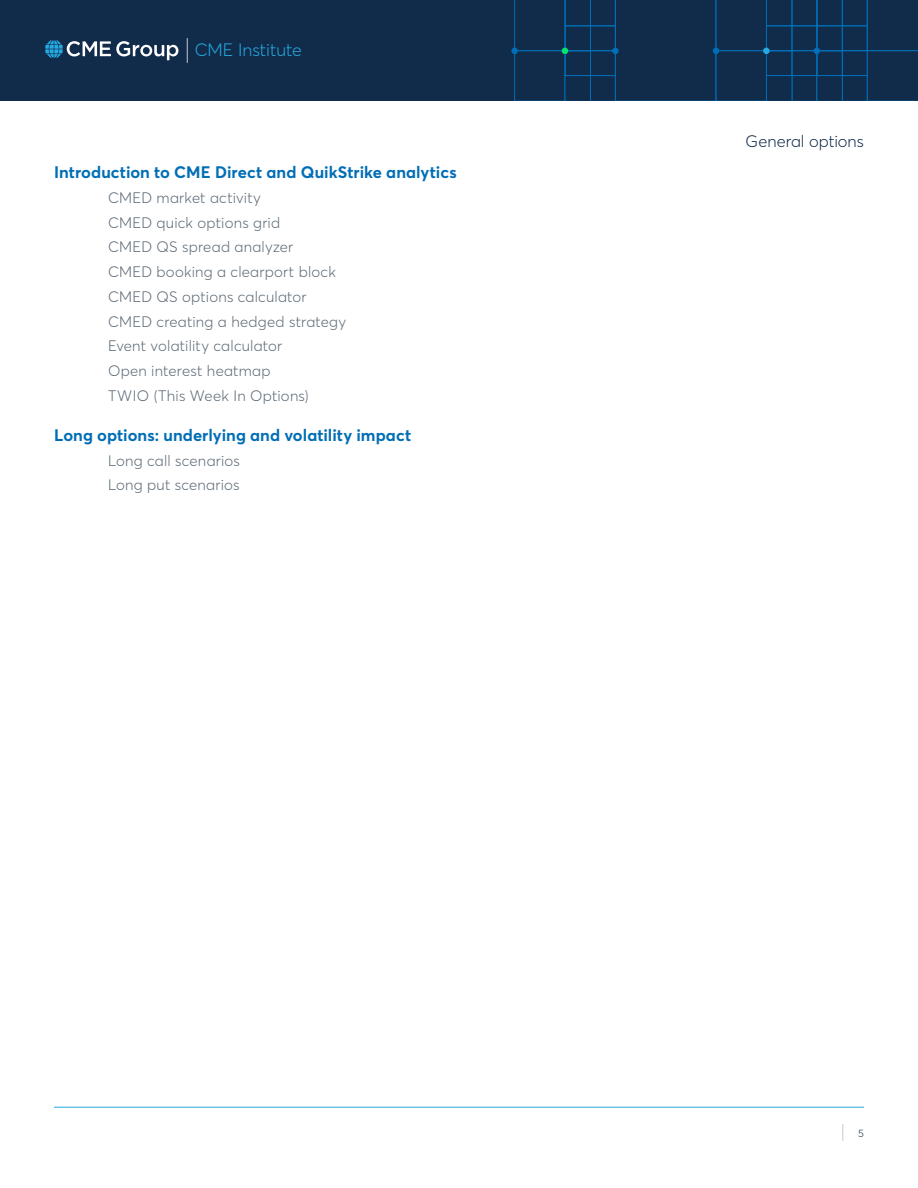
<style>
.page{position:relative;width:918px;height:1188px;background:#fff}
.page>*{position:absolute;margin:0;border:0;box-sizing:border-box;transform-origin:0 0}
.t1{font:300 17.7px "Averta";color:#25a9e0}
.t2{font:700 16.5px "Averta";letter-spacing:.005em;color:#006eb6}
.t3{font:300 16.5px "Averta";color:#112b4a}
.t4{font:300 15px/24.8px "Averta";letter-spacing:.015em;color:#5a6874}
.t5{font:300 10.5px "Averta";color:#112b4a}
</style>
<div class="page">
<div style="left:0;top:0;width:918px;height:101px;background:#112b4a"></div>
<svg style="left:511px;top:0;width:407px;height:101px"></svg>
<svg style="left:842px;top:1124px;width:1px;height:17px"></svg>
<hr style="left:54px;top:1107px;width:810px;height:1px;background:#25a9e0">
<svg style="left:187px;top:38px;width:1px;height:25px"></svg>
<svg style="left:45px;top:40px;width:133px;height:20px"></svg>
<p class="t1" style="left:195px;top:38px;width:108px">CME Institute</p>
<p class="t2" style="left:54px;top:161px;width:404px">Introduction to CME Direct and QuikStrike analytics</p>
<p class="t4" style="left:108px;top:185px;width:240px">CMED market activity<br>CMED quick options grid<br>CMED QS spread analyzer<br>CMED booking a clearport block<br>CMED QS options calculator<br>CMED creating a hedged strategy<br>Event volatility calculator<br>Open interest heatmap<br>TWIO (This Week In Options)</p>
<p class="t2" style="left:54px;top:423px;width:359px">Long options: underlying and volatility impact</p>
<p class="t4" style="left:108px;top:447px;width:133px">Long call scenarios<br>Long put scenarios</p>
<p class="t3" style="left:746px;top:130px;width:120px">General options</p>
<p class="t5" style="left:858px;top:1126px;width:7px">5</p>
</div>
